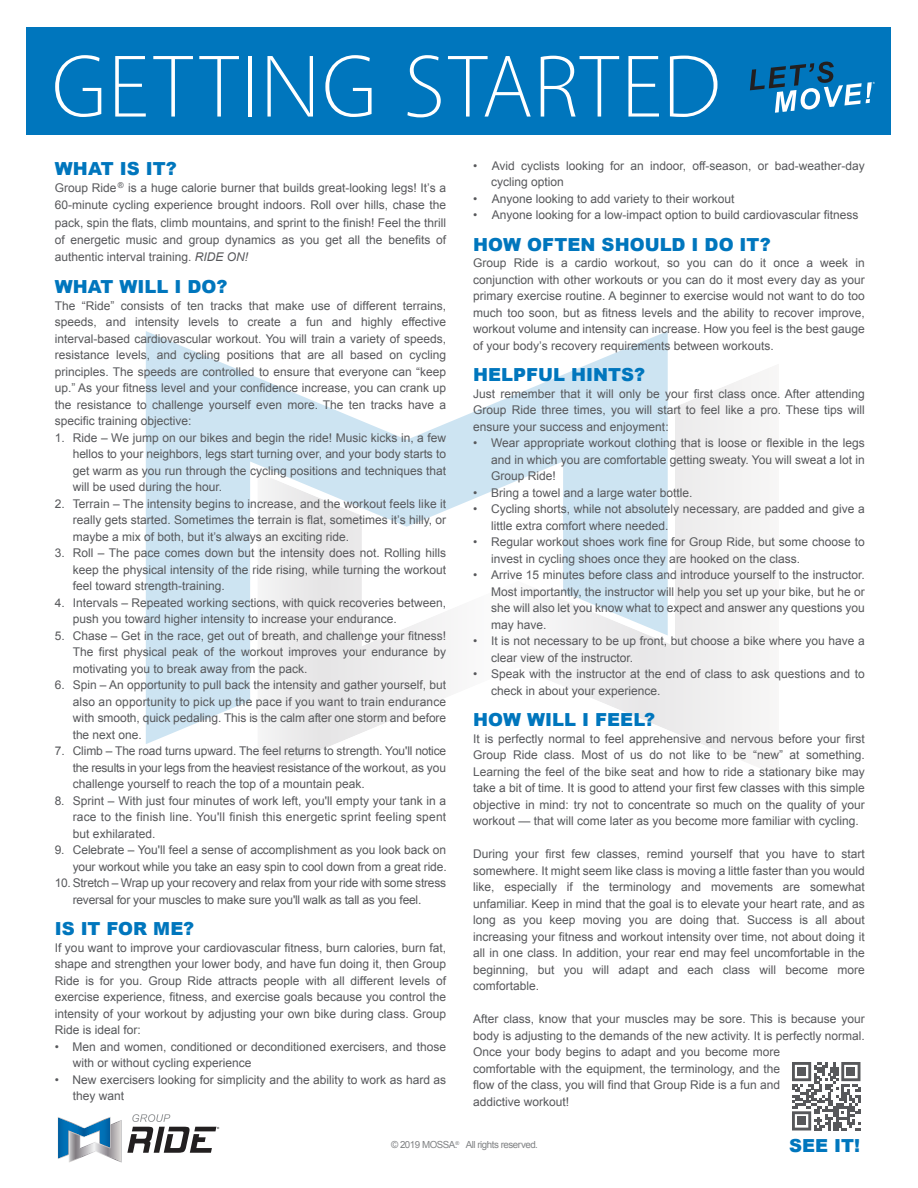
<style>
.page{position:relative;width:918px;height:1188px;background:#fff}
.page>*{position:absolute;margin:0;border:0;box-sizing:border-box;transform-origin:0 0}
.t1{font:300 89.25px "Vegur";letter-spacing:.005em;color:#fff}
.t2{font:900 18px "Arial";color:#0076bd}
.t3{font:12px/16.5px "Arial";color:#57585b;text-align:justify}
.t4{font:12px/16.5px "Arial";letter-spacing:-.02em;color:#57585b;text-align:center}
.t5{font:9.75px "Arial";letter-spacing:-.05em;color:#808284}
.t6{font:7.95px "Arial";color:#57585b}
.t7{font:5.25px "Arial";color:#808284}
.s1{font-style:italic}
</style>
<div class="page">
<svg style="left:146px;top:331px;width:522px;height:413px;fill:#cde4f2"></svg>
<img style="left:257px;top:364px;width:504px;height:410px">
<div style="left:27px;top:27px;width:864px;height:108px;background:#0076bd"></div>
<svg style="left:750px;top:62px;width:125px;height:51px"></svg>
<svg style="left:58px;top:1114px;width:161px;height:45px"></svg>
<img style="left:69px;top:1121px;width:53px;height:42px">
<svg style="left:792px;top:1062px;width:69px;height:69px"></svg>
<div style="left:797px;top:1067px;width:9px;height:9px;background:#57585b"></div>
<div style="left:847px;top:1067px;width:8px;height:9px;background:#57585b"></div>
<div style="left:797px;top:1117px;width:9px;height:8px;background:#57585b"></div>
<h1 class="t1" style="left:51px;top:34px;width:672px">GETTING STARTED</h1>
<p class="t3" style="left:473px;top:158px;width:393px">ï Avid cyclists looking for an indoor, off-season, or bad-weather-day</p>
<p class="t3" style="left:491px;top:175px;width:74px">cycling option</p>
<p class="t3" style="left:473px;top:191px;width:263px">ï Anyone looking to add variety to their workout</p>
<p class="t3" style="left:473px;top:208px;width:387px">ï Anyone looking for a low-impact option to build cardiovascular fitness</p>
<h2 class="t2" style="left:473px;top:234px;width:299px">HOW OFTEN SHOULD I DO IT?</h2>
<p class="t3" style="left:473px;top:256px;width:393px">Group Ride is a cardio workout, so you can do it once a week in conjunction with other workouts or you can do it most every day as your primary exercise routine. A beginner to exercise would not want to do too much too soon, but as fitness levels and the ability to recover improve, workout volume and intensity can increase. How you feel is the best gauge of your body’s recovery requirements between workouts.</p>
<h2 class="t2" style="left:473px;top:365px;width:173px">HELPFUL HINTS?</h2>
<p class="t3" style="left:473px;top:386px;width:393px">Just remember that it will only be your first class once. After attending</p>
<p class="t3" style="left:473px;top:403px;width:393px">Group Ride three times, you will start to feel like a pro. These tips will</p>
<p class="t3" style="left:473px;top:419px;width:197px">ensure your success and enjoyment:</p>
<p class="t3" style="left:473px;top:436px;width:393px">ï Wear appropriate workout clothing that is loose or flexible in the legs</p>
<p class="t3" style="left:491px;top:452px;width:375px">and in which you are comfortable getting sweaty. You will sweat a lot in</p>
<p class="t3" style="left:491px;top:469px;width:66px">Group Ride!</p>
<p class="t3" style="left:473px;top:485px;width:221px">ï Bring a towel and a large water bottle.</p>
<p class="t3" style="left:473px;top:502px;width:393px">ï Cycling shorts, while not absolutely necessary, are padded and give a</p>
<p class="t3" style="left:491px;top:518px;width:179px">little extra comfort where needed.</p>
<p class="t3" style="left:473px;top:535px;width:393px">ï Regular workout shoes work fine for Group Ride, but some choose to</p>
<p class="t3" style="left:491px;top:551px;width:310px">invest in cycling shoes once they are hooked on the class.</p>
<p class="t3" style="left:473px;top:568px;width:393px">ï Arrive 15 minutes before class and introduce yourself to the instructor.</p>
<p class="t3" style="left:491px;top:584px;width:375px">Most importantly, the instructor will help you set up your bike, but he or</p>
<p class="t3" style="left:491px;top:601px;width:375px">she will also let you know what to expect and answer any questions you</p>
<p class="t3" style="left:491px;top:617px;width:57px">may have.</p>
<p class="t3" style="left:473px;top:634px;width:393px">ï It is not necessary to be up front, but choose a bike where you have a</p>
<p class="t3" style="left:491px;top:650px;width:144px">clear view of the instructor.</p>
<p class="t3" style="left:473px;top:667px;width:393px">ï Speak with the instructor at the end of class to ask questions and to</p>
<p class="t3" style="left:491px;top:683px;width:171px">check in about your experience.</p>
<h2 class="t2" style="left:473px;top:710px;width:184px">HOW WILL I FEEL?</h2>
<p class="t3" style="left:473px;top:731px;width:393px">It is perfectly normal to feel apprehensive and nervous before your first Group Ride class. Most of us do not like to be “new” at something.<br>Learning the feel of the bike seat and how to ride a stationary bike may take a bit of time. It is good to attend your first few classes with this simple objective in mind: try not to concentrate so much on the quality of your workout — that will come later as you become more familiar with cycling.</p>
<p class="t3" style="left:473px;top:847px;width:393px">During your first few classes, remind yourself that you have to start somewhere. It might seem like class is moving a little faster than you would like, especially if the terminology and movements are somewhat unfamiliar. Keep in mind that the goal is to elevate your heart rate, and as long as you keep moving you are doing that. Success is all about increasing your fitness and workout intensity over time, not about doing it all in one class. In addition, your rear end may feel uncomfortable in the beginning, but you will adapt and each class will become more comfortable.</p>
<p class="t3" style="left:473px;top:1012px;width:393px;text-align:left">After class, know that your muscles may be sore. This is because your body is adjusting to the demands of the new activity. It is perfectly normal.<br>Once your body begins to adapt and you become more<br>comfortable with the equipment, the terminology, and the<br>flow of the class, you will find that Group Ride is a fun and<br>addictive workout!</p>
<h2 class="t2" style="left:789px;top:1135px;width:72px">SEE IT!</h2>
<h2 class="t2" style="left:55px;top:158px;width:124px">WHAT IS IT?</h2>
<p class="t3" style="left:55px;top:180px;width:393px;line-height:17.2px">Group Ride is a huge calorie burner that builds great-looking legs! It’s a 60-minute cycling experience brought indoors. Roll over hills, chase the pack, spin the flats, climb mountains, and sprint to the finish! Feel the thrill of energetic music and group dynamics as you get all the benefits of authentic interval training. <span class="s1">RIDE ON!</span></p>
<h2 class="t2" style="left:55px;top:277px;width:174px">WHAT WILL I DO?</h2>
<p class="t3" style="left:55px;top:299px;width:393px">The “Ride” consists of ten tracks that make use of different terrains, speeds, and intensity levels to create a fun and highly effective interval-based cardiovascular workout. You will train a variety of speeds, resistance levels, and cycling positions that are all based on cycling principles. The speeds are controlled to ensure that everyone can “keep up.” As your fitness level and your confidence increase, you can crank up the resistance to challenge yourself even more. The ten tracks have a specific training objective:</p>
<p class="t3" style="left:73px;top:431px;width:375px;text-indent:-18px">1. Ride – We jump on our bikes and begin the ride! Music kicks in, a few hellos to your neighbors, legs start turning over, and your body starts to get warm as you run through the cycling positions and techniques that will be used during the hour.</p>
<p class="t3" style="left:73px;top:497px;width:375px;text-indent:-18px">2. Terrain – The intensity begins to increase, and the workout feels like it really gets started. Sometimes the terrain is flat, sometimes it’s hilly, or maybe a mix of both, but it’s always an exciting ride.</p>
<p class="t3" style="left:73px;top:546px;width:375px;text-indent:-18px">3. Roll – The pace comes down but the intensity does not. Rolling hills keep the physical intensity of the ride rising, while turning the workout feel toward strength-training.</p>
<p class="t3" style="left:73px;top:596px;width:375px;text-indent:-18px">4. Intervals – Repeated working sections, with quick recoveries between, push you toward higher intensity to increase your endurance.</p>
<p class="t3" style="left:73px;top:629px;width:375px;text-indent:-18px">5. Chase – Get in the race, get out of breath, and challenge your fitness!<br>The first physical peak of the workout improves your endurance by motivating you to break away from the pack.</p>
<p class="t3" style="left:73px;top:678px;width:375px;text-indent:-18px">6. Spin – An opportunity to pull back the intensity and gather yourself, but also an opportunity to pick up the pace if you want to train endurance with smooth, quick pedaling. This is the calm after one storm and before the next one.</p>
<p class="t3" style="left:73px;top:744px;width:375px;text-indent:-18px">7. Climb – The road turns upward. The feel returns to strength. You'll notice the results in your legs from the heaviest resistance of the workout, as you challenge yourself to reach the top of a mountain peak.</p>
<p class="t3" style="left:73px;top:794px;width:375px;text-indent:-18px">8. Sprint – With just four minutes of work left, you'll empty your tank in a race to the finish line. You'll finish this energetic sprint feeling spent but exhilarated.</p>
<p class="t3" style="left:55px;top:843px;width:393px;text-align:right">9. Celebrate – You'll feel a sense of accomplishment as you look back on your workout while you take an easy spin to cool down from a great ride.</p>
<p class="t4" style="left:55px;top:876px;width:393px">10. Stretch – Wrap up your recovery and relax from your ride with some stress reversal for your muscles to make sure you'll walk as tall as you feel.</p>
<h2 class="t2" style="left:55px;top:919px;width:141px">IS IT FOR ME?</h2>
<p class="t3" style="left:55px;top:941px;width:393px">If you want to improve your cardiovascular fitness, burn calories, burn fat,</p>
<p class="t3" style="left:55px;top:957px;width:393px">shape and strengthen your lower body, and have fun doing it, then Group</p>
<p class="t3" style="left:55px;top:974px;width:393px">Ride is for you. Group Ride attracts people with all different levels of</p>
<p class="t3" style="left:55px;top:990px;width:393px">exercise experience, fitness, and exercise goals because you control the</p>
<p class="t3" style="left:55px;top:1007px;width:393px">intensity of your workout by adjusting your own bike during class. Group</p>
<p class="t3" style="left:55px;top:1023px;width:88px">Ride is ideal for:</p>
<p class="t3" style="left:55px;top:1040px;width:393px">ï Men and women, conditioned or deconditioned exercisers, and those</p>
<p class="t3" style="left:73px;top:1056px;width:180px">with or without cycling experience</p>
<p class="t3" style="left:55px;top:1073px;width:393px">ï New exercisers looking for simplicity and the ability to work as hard as</p>
<p class="t3" style="left:73px;top:1089px;width:53px">they want</p>
<p class="t6" style="left:118px;top:182px;width:7px">®</p>
<p class="t7" style="left:455px;top:1141px;width:5px">®</p>
<p class="t5" style="left:391px;top:1141px;width:148px">© 2019 MOSSA. All rights reserved.</p>
</div>
